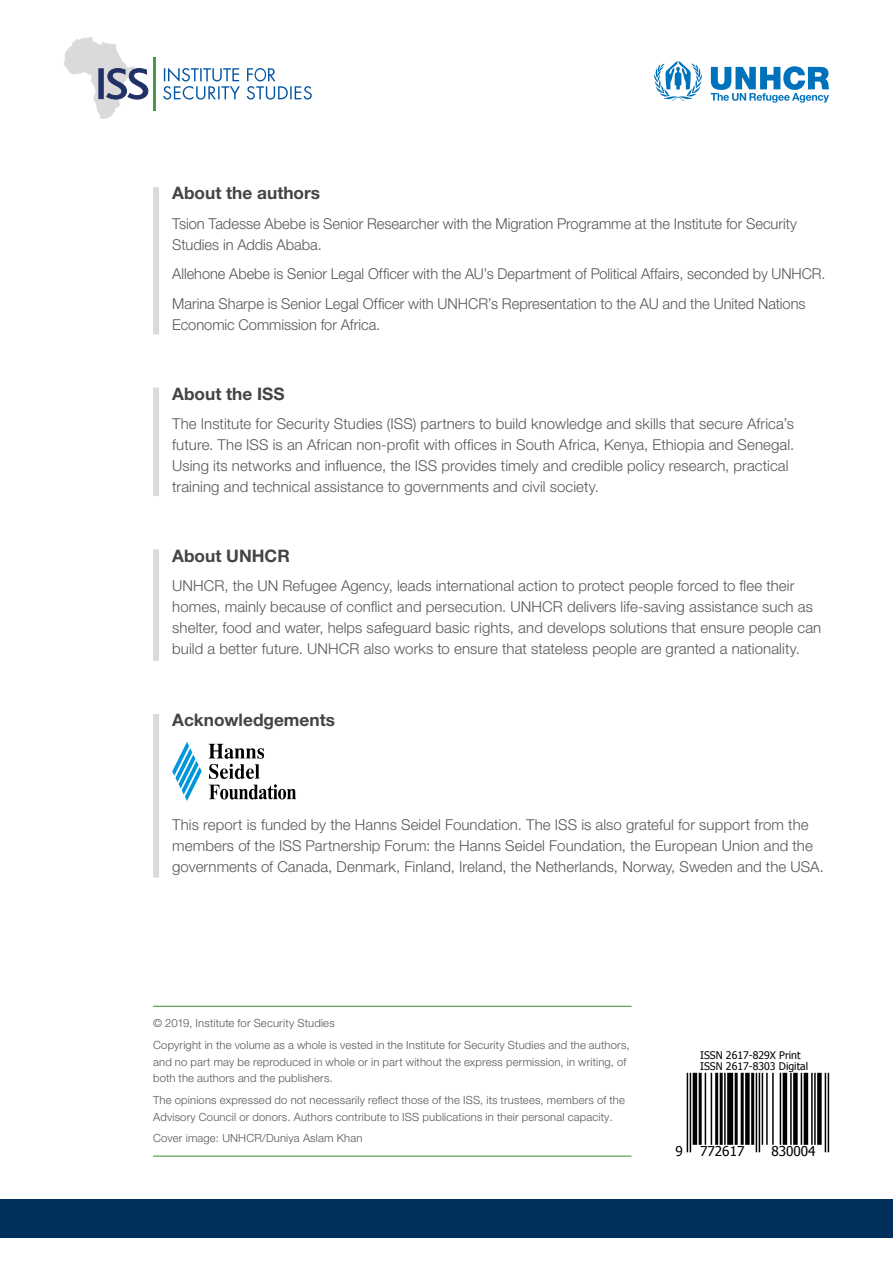
<style>
.page{position:relative;width:893px;height:1263px;background:#fff}
.page>*{position:absolute;margin:0;border:0;box-sizing:border-box;transform-origin:0 0}
.t1{font:700 17.25px "Helvetica Neue LT Std";color:#454444}
.t2{font:300 15px/21px "Helvetica Neue LT Std";letter-spacing:.005em;color:#575756}
.t3{font:13.5px "Tahoma";color:#020203}
.t4{font:300 11.25px/16.5px "Helvetica Neue LT Std";letter-spacing:.015em;color:#575756}
.t5{font:10.5px "Tahoma";color:#020203}
</style>
<div class="page">
<svg style="left:163px;top:68px;width:149px;height:32px"></svg>
<hr style="left:154px;top:57px;width:2px;height:54px;background:#459b47">
<svg style="left:64px;top:37px;width:85px;height:82px"></svg>
<div style="left:0;top:1199px;width:893px;height:38px;background:#00305b"></div>
<div style="left:153px;top:187px;width:6px;height:147px;background:#dadada"></div>
<div style="left:153px;top:714px;width:6px;height:163px;background:#dadada"></div>
<svg style="left:172px;top:742px;width:30px;height:59px"></svg>
<svg style="left:208px;top:744px;width:88px;height:55px"></svg>
<div style="left:153px;top:388px;width:6px;height:108px;background:#dadada"></div>
<div style="left:153px;top:549px;width:6px;height:112px;background:#dadada"></div>
<hr style="left:153px;top:1006px;width:478px;height:1px;background:#459b47">
<hr style="left:153px;top:1155px;width:478px;height:2px;background:#459b47">
<svg style="left:686px;top:1072px;width:144px;height:81px"></svg>
<hr style="left:687px;top:1073px;width:1px;height:79px;background:#020203">
<hr style="left:690px;top:1073px;width:1px;height:79px;background:#020203">
<hr style="left:693px;top:1073px;width:4px;height:72px;background:#020203">
<hr style="left:699px;top:1073px;width:3px;height:72px;background:#020203">
<hr style="left:705px;top:1073px;width:1px;height:72px;background:#020203">
<hr style="left:711px;top:1073px;width:1px;height:72px;background:#020203">
<hr style="left:715px;top:1073px;width:3px;height:72px;background:#020203">
<hr style="left:720px;top:1073px;width:3px;height:72px;background:#020203">
<hr style="left:724px;top:1073px;width:2px;height:72px;background:#020203">
<div style="left:727px;top:1073px;width:6px;height:72px;background:#020203"></div>
<hr style="left:735px;top:1073px;width:3px;height:72px;background:#020203">
<hr style="left:741px;top:1073px;width:3px;height:72px;background:#020203">
<div style="left:745px;top:1073px;width:5px;height:72px;background:#020203"></div>
<hr style="left:751px;top:1073px;width:3px;height:72px;background:#020203">
<hr style="left:756px;top:1073px;width:1px;height:79px;background:#020203">
<hr style="left:759px;top:1073px;width:1px;height:79px;background:#020203">
<hr style="left:762px;top:1073px;width:1px;height:72px;background:#020203">
<hr style="left:766px;top:1073px;width:2px;height:72px;background:#020203">
<hr style="left:772px;top:1073px;width:2px;height:72px;background:#020203">
<hr style="left:780px;top:1073px;width:1px;height:72px;background:#020203">
<hr style="left:783px;top:1073px;width:4px;height:72px;background:#020203">
<hr style="left:790px;top:1073px;width:2px;height:72px;background:#020203">
<div style="left:793px;top:1073px;width:5px;height:72px;background:#020203"></div>
<hr style="left:801px;top:1073px;width:1px;height:72px;background:#020203">
<hr style="left:804px;top:1073px;width:4px;height:72px;background:#020203">
<hr style="left:811px;top:1073px;width:2px;height:72px;background:#020203">
<hr style="left:814px;top:1073px;width:2px;height:72px;background:#020203">
<div style="left:817px;top:1073px;width:5px;height:72px;background:#020203"></div>
<hr style="left:825px;top:1073px;width:1px;height:79px;background:#020203">
<hr style="left:828px;top:1073px;width:1px;height:79px;background:#020203">
<svg style="left:654px;top:61px;width:48px;height:40px"></svg>
<svg style="left:711px;top:66px;width:118px;height:37px"></svg>
<p class="t1" style="left:172px;top:183px;width:149px">About the authors</p>
<p class="t2" style="left:172px;top:213px;width:626px">Tsion Tadesse Abebe is Senior Researcher with the Migration Programme at the Institute for Security<br>Studies in Addis Ababa.</p>
<p class="t2" style="left:172px;top:259px;width:655px;line-height:29.5px">Allehone Abebe is Senior Legal Officer with the AU’s Department of Political Affairs, seconded by UNHCR.<br>Marina Sharpe is Senior Legal Officer with UNHCR’s Representation to the AU and the United Nations</p>
<p class="t2" style="left:172px;top:314px;width:210px">Economic Commission for Africa.</p>
<p class="t1" style="left:172px;top:383px;width:114px">About the ISS</p>
<p class="t2" style="left:172px;top:413px;width:624px">The Institute for Security Studies (ISS) partners to build knowledge and skills that secure Africa’s future. The ISS is an African non-profit with offices in South Africa, Kenya, Ethiopia and Senegal.<br>Using its networks and influence, the ISS provides timely and credible policy research, practical training and technical assistance to governments and civil society.</p>
<p class="t1" style="left:172px;top:545px;width:119px">About UNHCR</p>
<p class="t2" style="left:172px;top:575px;width:651px">UNHCR, the UN Refugee Agency, leads international action to protect people forced to flee their homes, mainly because of conflict and persecution. UNHCR delivers life-saving assistance such as shelter, food and water, helps safeguard basic rights, and develops solutions that ensure people can build a better future. UNHCR also works to ensure that stateless people are granted a nationality.</p>
<p class="t1" style="left:172px;top:709px;width:164px">Acknowledgements</p>
<p class="t2" style="left:172px;top:814px;width:653px">This report is funded by the Hanns Seidel Foundation. The ISS is also grateful for support from the members of the ISS Partnership Forum: the Hanns Seidel Foundation, the European Union and the governments of Canada, Denmark, Finland, Ireland, the Netherlands, Norway, Sweden and the USA.</p>
<p class="t4" style="left:153px;top:1012px;width:478px;line-height:22px">© 2019, Institute for Security Studies<br>Copyright in the volume as a whole is vested in the Institute for Security Studies and the authors,</p>
<p class="t4" style="left:153px;top:1053px;width:475px">and no part may be reproduced in whole or in part without the express permission, in writing, of both the authors and the publishers.</p>
<p class="t4" style="left:153px;top:1092px;width:473px">The opinions expressed do not necessarily reflect those of the ISS, its trustees, members of the<br>Advisory Council or donors. Authors contribute to ISS publications in their personal capacity.</p>
<p class="t4" style="left:153px;top:1130px;width:211px">Cover image: UNHCR/Duniya Aslam Khan</p>
<p class="t5" style="left:700px;top:1048px;width:102px">ISSN 2617-829X Print</p>
<p class="t5" style="left:700px;top:1059px;width:109px">ISSN 2617-8303 Digital</p>
<p class="t3" style="left:675px;top:1142px;width:9px">9</p>
<p class="t3" style="left:700px;top:1142px;width:46px">772617</p>
<p class="t3" style="left:771px;top:1142px;width:46px">830004</p>
</div>
